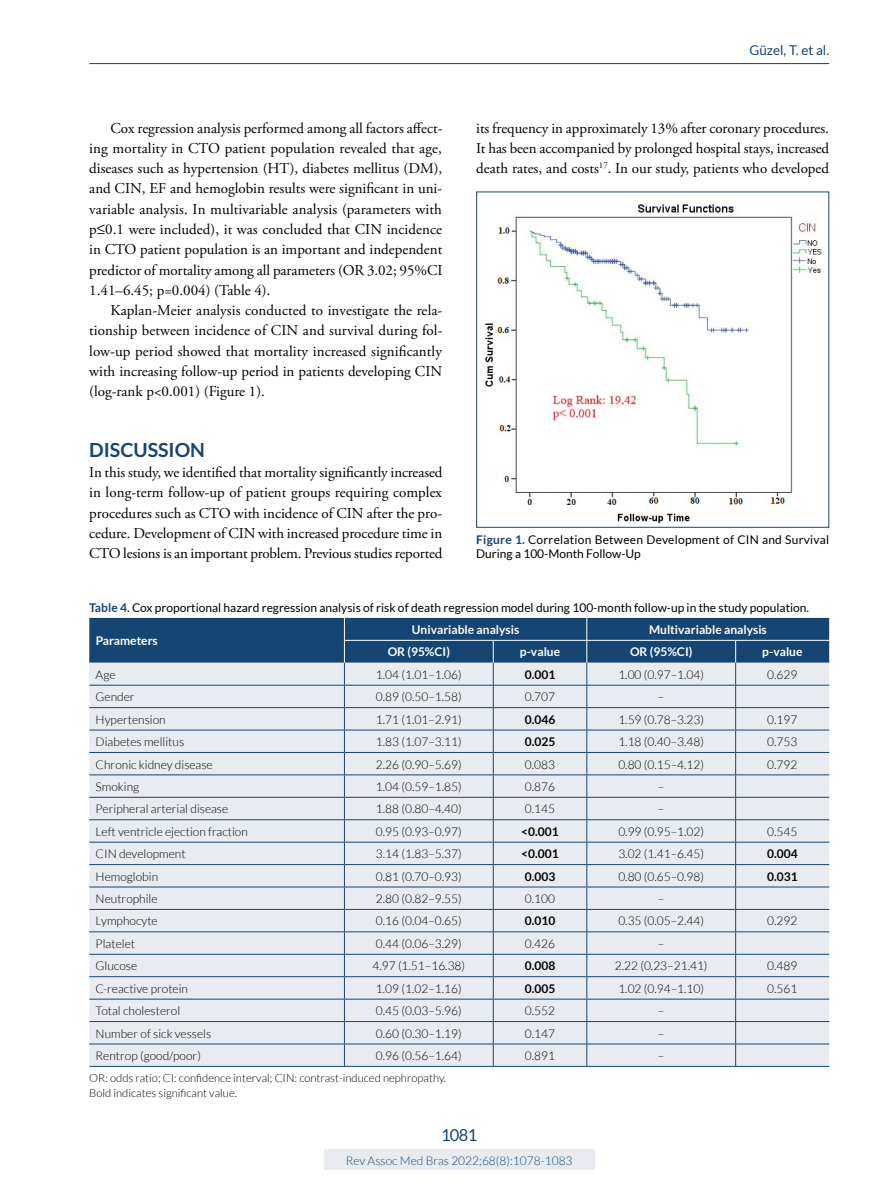
<style>
.page{position:relative;width:893px;height:1191px;background:#fff}
.page>*{position:absolute;margin:0;border:0;box-sizing:border-box;transform-origin:0 0}
.t1{font:700 19.5px "Lato";color:#154573}
.t2{font:16.5px "Lato";color:#154573}
.t3{font:15px/20.2px "Adobe Garamond Pro";color:#000;text-align:justify}
.t4{font:13.5px "Lato";color:#154573}
.t5{font:300 12px "Lato";color:#000}
.t6{font:12px "Lato";color:#000}
.t7{font:700 12px "Lato";color:#fff}
.t8{font:12px/14.4px "Lato";letter-spacing:.02em;color:#000}
.t9{font:700 12px "Lato";color:#000}
.t10{font:300 12px "Lato";color:#154573}
.t11{font:300 11.25px/15px "Lato";color:#000}
.s1{font-weight:700;color:#154573}
</style>
<div class="page">
<hr style="left:89px;top:63px;width:740px;height:1px;background:#154573">
<div style="left:324px;top:1149px;width:270px;height:21px;background:#e8ecf1"></div>
<svg style="left:89px;top:618px;width:740px;height:448px;background:#cad4df"></svg>
<hr style="left:89px;top:1066px;width:255px;height:1px;background:#154573">
<hr style="left:344px;top:1066px;width:149px;height:1px;background:#154573">
<hr style="left:493px;top:1066px;width:94px;height:1px;background:#154573">
<hr style="left:587px;top:1066px;width:149px;height:1px;background:#154573">
<hr style="left:736px;top:1066px;width:93px;height:1px;background:#154573">
<img style="left:485px;top:204px;width:337px;height:320px">
<p class="t3" style="left:89px;top:118px;width:355px;text-indent:21px">Cox regression analysis performed among all factors affect&shy;ing mortality in CTO patient population revealed that age, diseases such as hypertension (HT), diabetes mellitus (DM), and CIN, EF and hemoglobin results were significant in uni&shy;variable analysis. In multivariable analysis (parameters with p≤0.1 were included), it was concluded that CIN incidence in CTO patient population is an important and independent predictor of mortality among all parameters (OR 3.02; 95%CI 1.41–6.45; p=0.004) (Table 4).</p>
<p class="t3" style="left:89px;top:301px;width:355px;text-indent:21px">Kaplan-Meier analysis conducted to investigate the rela&shy;tionship between incidence of CIN and survival during fol&shy;low-up period showed that mortality increased significantly with increasing follow-up period in patients developing CIN (log-rank p&lt;0.001) (Figure 1).</p>
<h1 class="t1" style="left:89px;top:438px;width:117px">DISCUSSION</h1>
<p class="t3" style="left:89px;top:463px;width:355px">In this study, we identified that mortality significantly increased in long-term follow-up of patient groups requiring complex procedures such as CTO with incidence of CIN after the pro&shy;cedure. Development of CIN with increased procedure time in CTO lesions is an important problem. Previous studies reported</p>
<p class="t4" style="left:749px;top:43px;width:81px">Güzel, T. et al.</p>
<p class="t3" style="left:476px;top:118px;width:354px">its frequency in approximately 13% after coronary procedures.<br>It has been accompanied by prolonged hospital stays, increased death rates, and costs<sup>17</sup>. In our study, patients who developed</p>
<p class="t8" style="left:476px;top:532px;width:355px"><span class="s1">Figure 1.</span> Correlation Between Development of CIN and Survival<br>During a 100-Month Follow-Up</p>
<p class="t6" style="left:89px;top:600px;width:721px"><span class="s1">Table 4.</span> Cox proportional hazard regression analysis of risk of death regression model during 100-month follow-up in the study population.</p>
<p class="t7" style="left:96px;top:634px;width:64px">Parameters</p>
<p class="t7" style="left:412px;top:622px;width:109px">Univariable analysis</p>
<p class="t7" style="left:649px;top:622px;width:119px">Multivariable analysis</p>
<p class="t7" style="left:388px;top:645px;width:64px">OR (95%CI)</p>
<p class="t7" style="left:520px;top:645px;width:42px">p-value</p>
<p class="t7" style="left:630px;top:645px;width:64px">OR (95%CI)</p>
<p class="t7" style="left:762px;top:645px;width:42px">p-value</p>
<p class="t5" style="left:96px;top:668px;width:21px">Age</p>
<p class="t5" style="left:376px;top:668px;width:87px">1.04 (1.01–1.06)</p>
<p class="t9" style="left:525px;top:667px;width:32px">0.001</p>
<p class="t5" style="left:618px;top:668px;width:87px">1.00 (0.97–1.04)</p>
<p class="t5" style="left:767px;top:668px;width:32px">0.629</p>
<p class="t5" style="left:96px;top:690px;width:41px">Gender</p>
<p class="t5" style="left:376px;top:690px;width:87px">0.89 (0.50–1.58)</p>
<p class="t5" style="left:525px;top:690px;width:32px">0.707</p>
<p class="t5" style="left:658px;top:690px;width:8px">–</p>
<p class="t5" style="left:96px;top:713px;width:72px">Hypertension</p>
<p class="t5" style="left:376px;top:713px;width:87px">1.71 (1.01–2.91)</p>
<p class="t9" style="left:525px;top:712px;width:32px">0.046</p>
<p class="t5" style="left:618px;top:713px;width:87px">1.59 (0.78–3.23)</p>
<p class="t5" style="left:767px;top:713px;width:32px">0.197</p>
<p class="t5" style="left:96px;top:735px;width:90px">Diabetes mellitus</p>
<p class="t5" style="left:376px;top:735px;width:87px">1.83 (1.07–3.11)</p>
<p class="t9" style="left:525px;top:735px;width:32px">0.025</p>
<p class="t5" style="left:618px;top:735px;width:87px">1.18 (0.40–3.48)</p>
<p class="t5" style="left:767px;top:735px;width:32px">0.753</p>
<p class="t5" style="left:96px;top:757px;width:119px">Chronic kidney disease</p>
<p class="t5" style="left:376px;top:757px;width:87px">2.26 (0.90–5.69)</p>
<p class="t5" style="left:525px;top:757px;width:32px">0.083</p>
<p class="t5" style="left:618px;top:757px;width:87px">0.80 (0.15–4.12)</p>
<p class="t5" style="left:767px;top:757px;width:32px">0.792</p>
<p class="t5" style="left:96px;top:780px;width:45px">Smoking</p>
<p class="t5" style="left:376px;top:780px;width:87px">1.04 (0.59–1.85)</p>
<p class="t5" style="left:525px;top:780px;width:32px">0.876</p>
<p class="t5" style="left:658px;top:780px;width:8px">–</p>
<p class="t5" style="left:96px;top:802px;width:134px">Peripheral arterial disease</p>
<p class="t5" style="left:376px;top:802px;width:87px">1.88 (0.80–4.40)</p>
<p class="t5" style="left:525px;top:802px;width:32px">0.145</p>
<p class="t5" style="left:658px;top:802px;width:8px">–</p>
<p class="t5" style="left:96px;top:825px;width:154px">Left ventricle ejection fraction</p>
<p class="t5" style="left:376px;top:825px;width:87px">0.95 (0.93–0.97)</p>
<p class="t9" style="left:521px;top:824px;width:39px">&lt;0.001</p>
<p class="t5" style="left:618px;top:825px;width:87px">0.99 (0.95–1.02)</p>
<p class="t5" style="left:767px;top:825px;width:32px">0.545</p>
<p class="t5" style="left:96px;top:847px;width:92px">CIN development</p>
<p class="t5" style="left:376px;top:847px;width:87px">3.14 (1.83–5.37)</p>
<p class="t9" style="left:521px;top:847px;width:39px">&lt;0.001</p>
<p class="t5" style="left:618px;top:847px;width:87px">3.02 (1.41–6.45)</p>
<p class="t9" style="left:767px;top:847px;width:32px">0.004</p>
<p class="t5" style="left:96px;top:870px;width:64px">Hemoglobin</p>
<p class="t5" style="left:376px;top:870px;width:87px">0.81 (0.70–0.93)</p>
<p class="t9" style="left:525px;top:869px;width:32px">0.003</p>
<p class="t5" style="left:618px;top:870px;width:87px">0.80 (0.65–0.98)</p>
<p class="t9" style="left:767px;top:869px;width:32px">0.031</p>
<p class="t5" style="left:96px;top:892px;width:63px">Neutrophile</p>
<p class="t5" style="left:376px;top:892px;width:87px">2.80 (0.82–9.55)</p>
<p class="t5" style="left:525px;top:892px;width:32px">0.100</p>
<p class="t5" style="left:658px;top:892px;width:8px">–</p>
<p class="t5" style="left:96px;top:914px;width:64px">Lymphocyte</p>
<p class="t5" style="left:376px;top:914px;width:87px">0.16 (0.04–0.65)</p>
<p class="t9" style="left:525px;top:914px;width:32px">0.010</p>
<p class="t5" style="left:618px;top:914px;width:87px">0.35 (0.05–2.44)</p>
<p class="t5" style="left:767px;top:914px;width:32px">0.292</p>
<p class="t5" style="left:96px;top:937px;width:41px">Platelet</p>
<p class="t5" style="left:376px;top:937px;width:87px">0.44 (0.06–3.29)</p>
<p class="t5" style="left:525px;top:937px;width:32px">0.426</p>
<p class="t5" style="left:658px;top:937px;width:8px">–</p>
<p class="t5" style="left:96px;top:959px;width:43px">Glucose</p>
<p class="t5" style="left:372px;top:959px;width:94px">4.97 (1.51–16.38)</p>
<p class="t9" style="left:525px;top:959px;width:32px">0.008</p>
<p class="t5" style="left:615px;top:959px;width:94px">2.22 (0.23–21.41)</p>
<p class="t5" style="left:767px;top:959px;width:32px">0.489</p>
<p class="t5" style="left:96px;top:982px;width:94px">C-reactive protein</p>
<p class="t5" style="left:376px;top:982px;width:87px">1.09 (1.02–1.16)</p>
<p class="t9" style="left:525px;top:981px;width:32px">0.005</p>
<p class="t5" style="left:618px;top:982px;width:87px">1.02 (0.94–1.10)</p>
<p class="t5" style="left:767px;top:982px;width:32px">0.561</p>
<p class="t5" style="left:96px;top:1004px;width:86px">Total cholesterol</p>
<p class="t5" style="left:376px;top:1004px;width:87px">0.45 (0.03–5.96)</p>
<p class="t5" style="left:525px;top:1004px;width:32px">0.552</p>
<p class="t5" style="left:658px;top:1004px;width:8px">–</p>
<p class="t5" style="left:96px;top:1026px;width:117px">Number of sick vessels</p>
<p class="t5" style="left:376px;top:1026px;width:87px">0.60 (0.30–1.19)</p>
<p class="t5" style="left:525px;top:1026px;width:32px">0.147</p>
<p class="t5" style="left:96px;top:1049px;width:107px">Rentrop (good/poor)</p>
<p class="t5" style="left:376px;top:1049px;width:87px">0.96 (0.56–1.64)</p>
<p class="t5" style="left:525px;top:1049px;width:32px">0.891</p>
<p class="t5" style="left:658px;top:1049px;width:8px">–</p>
<p class="t11" style="left:89px;top:1070px;width:358px">OR: odds ratio; CI: confidence interval; CIN: contrast-induced nephropathy.<br>Bold indicates significant value.</p>
<p class="t2" style="left:441px;top:1126px;width:38px">1081</p>
<p class="t10" style="left:346px;top:1154px;width:228px">Rev Assoc Med Bras 2022;68(8):1078-1083</p>
</div>
